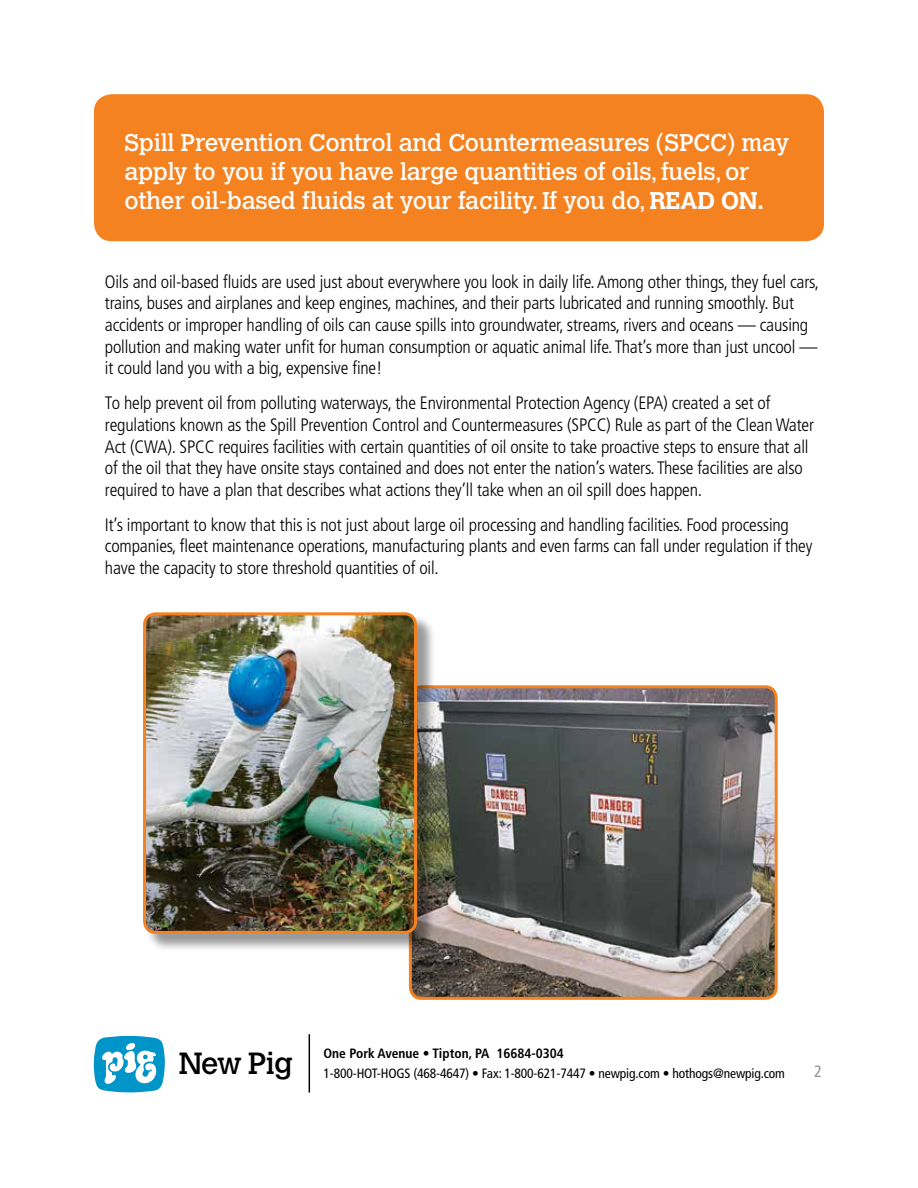
<style>
.page{position:relative;width:918px;height:1188px;background:#fff}
.page>*{position:absolute;margin:0;border:0;box-sizing:border-box;transform-origin:0 0}
.t1{font:30.45px "Calvert MT Std";letter-spacing:-.045em;color:#000}
.t2{font:24px/28.8px "Calvert MT Std";letter-spacing:-.01em;color:#fff}
.t3{font:300 condensed 18px/21.6px "Frutiger";letter-spacing:-.01em;color:#000}
.t4{font:condensed 16.5px "Frutiger";color:#939598}
.t5{font:condensed 13.5px "Frutiger";letter-spacing:-.01em;color:#000}
.t6{font:700 condensed 13.5px "Frutiger";color:#000}
.s1{font-weight:700}
</style>
<div class="page">
<svg style="left:94px;top:1036px;width:71px;height:56px"></svg>
<hr style="left:309px;top:1034px;width:1px;height:59px;background:#000">
<div style="left:94px;top:94px;width:730px;height:147px;background:#f58220;border-radius:18px"></div>
<img style="left:413px;top:689px;width:361px;height:307px">
<div style="left:409px;top:685px;width:369px;height:315px;border:3px solid #f58220;border-radius:11px"></div>
<div style="left:145px;top:615px;width:291px;height:338px;background:#000;opacity:.4"></div>
<img style="left:145px;top:615px;width:271px;height:317px">
<div style="left:143px;top:612px;width:274px;height:322px;border:3px solid #f58220;border-radius:11px"></div>
<h2 class="t2" style="left:124px;top:128px;width:666px">Spill Prevention Control and Countermeasures (SPCC) may apply to you if you have large quantities of oils, fuels, or other oil-based fluids at your facility. If you do, <span class="s1">READ ON.</span></h2>
<p class="t3" style="left:105px;top:271px;width:716px">Oils and oil-based fluids are used just about everywhere you look in daily life. Among other things, they fuel cars, trains, buses and airplanes and keep engines, machines, and their parts lubricated and running smoothly. But accidents or improper handling of oils can cause spills into groundwater, streams, rivers and oceans — causing pollution and making water unfit for human consumption or aquatic animal life. That’s more than just uncool — it could land you with a big, expensive fine!</p>
<p class="t3" style="left:105px;top:393px;width:711px">To help prevent oil from polluting waterways, the Environmental Protection Agency (EPA) created a set of regulations known as the Spill Prevention Control and Countermeasures (SPCC) Rule as part of the Clean Water Act (CWA). SPCC requires facilities with certain quantities of oil onsite to take proactive steps to ensure that all of the oil that they have onsite stays contained and does not enter the nation’s waters. These facilities are also required to have a plan that describes what actions they’ll take when an oil spill does happen.</p>
<p class="t3" style="left:105px;top:514px;width:709px">It’s important to know that this is not just about large oil processing and handling facilities. Food processing companies, fleet maintenance operations, manufacturing plants and even farms can fall under regulation if they have the capacity to store threshold quantities of oil.</p>
<h1 class="t1" style="left:178px;top:1046px;width:116px">New Pig</h1>
<p class="t6" style="left:324px;top:1045px;width:242px">One Pork Avenue • Tipton, PA 16684-0304</p>
<p class="t5" style="left:324px;top:1066px;width:463px">1-800-HOT-HOGS (468-4647) • Fax: 1-800-621-7447 • newpig.com • hothogs@newpig.com</p>
<p class="t4" style="left:814px;top:1062px;width:9px">2</p>
</div>
